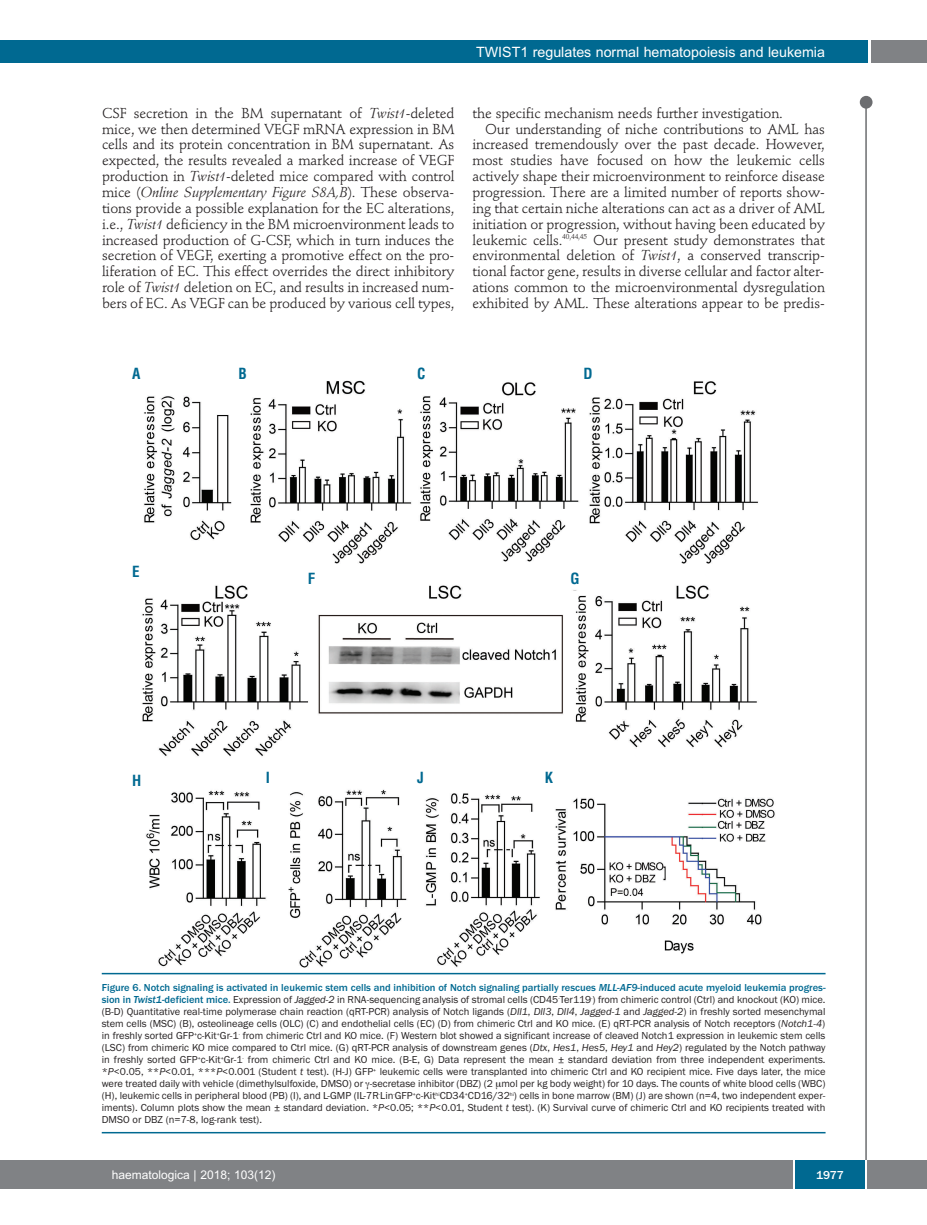
<style>
.page{position:relative;width:927px;height:1225px;background:#fff}
.page>*{position:absolute;margin:0;border:0;box-sizing:border-box;transform-origin:0 0}
.t1{font:700 condensed 15px "Helvetica";color:#006991}
.t2{font:14.25px/15.9px "Stempel Schneidler";letter-spacing:-.01em;color:#231f20;text-align:justify}
.t3{font:14.25px "Arial";color:#fff}
.t4{font:12px "Arial";color:#fff}
.t5{font:500 12px "Franklin Gothic";color:#fff}
.t6{font:10.5px/12px "Franklin Gothic";color:#231f20;text-align:justify}
.s1{font-style:italic}
.s2{font-weight:500;color:#006991}
.s3{font-weight:500;font-style:italic;color:#006991}
</style>
<div class="page">
<div style="left:860px;top:96px;width:12px;height:13px;background:#6c6d70;border-radius:50%"></div>
<hr style="left:865px;top:98px;width:2px;height:1062px;background:#6c6d70">
<div style="left:871px;top:40px;width:56px;height:22px;background:#808285"></div>
<div style="left:18px;top:40px;width:849px;height:22px;background:#006991"></div>
<div style="left:17px;top:1160px;width:910px;height:28px;background:#808285"></div>
<div style="left:795px;top:1160px;width:70px;height:28px;background:#006991"></div>
<hr style="left:793px;top:1160px;width:2px;height:28px;background:#fff">
<hr style="left:865px;top:1160px;width:2px;height:28px;background:#fff">
<div style="left:0;top:40px;width:19px;height:22px;background:#006991"></div>
<div style="left:0;top:1160px;width:18px;height:28px;background:#808285"></div>
<img style="left:142px;top:380px;width:633px;height:588px">
<hr style="left:102px;top:973px;width:723px;height:1px;background:#006991">
<hr style="left:102px;top:1132px;width:723px;height:1px;background:#006991">
<h2 class="t3" style="left:476px;top:44px;width:350px">TWIST1 regulates normal hematopoiesis and leukemia</h2>
<p class="t2" style="left:102px;top:106px;width:354px">CSF secretion in the BM supernatant of <span class="s1">Twist1</span>-deleted mice, we then determined VEGF mRNA expression in BM cells and its protein concentration in BM supernatant. As expected, the results revealed a marked increase of VEGF production in <span class="s1">Twist1</span>-deleted mice compared with control mice (<span class="s1">Online Supplementary Figure S8A,B</span>). These observa&shy;tions provide a possible explanation for the EC alterations, i.e., <span class="s1">Twist1</span> deficiency in the BM microenvironment leads to increased production of G-CSF, which in turn induces the secretion of VEGF, exerting a promotive effect on the pro&shy;liferation of EC. This effect overrides the direct inhibitory role of <span class="s1">Twist1</span> deletion on EC, and results in increased num&shy;bers of EC. As VEGF can be produced by various cell types,</p>
<h2 class="t2" style="left:472px;top:106px;width:312px">the specific mechanism needs further investigation.</h2>
<h2 class="t2" style="left:485px;top:122px;width:341px">Our understanding of niche contributions to AML has</h2>
<h2 class="t2" style="left:472px;top:138px;width:354px">increased tremendously over the past decade. However,</h2>
<h2 class="t2" style="left:472px;top:154px;width:354px">most studies have focused on how the leukemic cells</h2>
<h2 class="t2" style="left:472px;top:170px;width:354px">actively shape their microenvironment to reinforce disease</h2>
<h2 class="t2" style="left:472px;top:186px;width:354px">progression. There are a limited number of reports show-</h2>
<h2 class="t2" style="left:472px;top:201px;width:354px">ing that certain niche alterations can act as a driver of AML</h2>
<h2 class="t2" style="left:472px;top:217px;width:354px">initiation or progression, without having been educated by</h2>
<h2 class="t2" style="left:472px;top:233px;width:354px">leukemic cells.<sup>40,44,45</sup> Our present study demonstrates that</h2>
<h2 class="t2" style="left:472px;top:249px;width:354px">environmental deletion of <span class="s1">Twist1</span>, a conserved transcrip-</h2>
<h2 class="t2" style="left:472px;top:265px;width:353px">tional factor gene, results in diverse cellular and factor alter-</h2>
<h2 class="t2" style="left:472px;top:281px;width:354px">ations common to the microenvironmental dysregulation</h2>
<h2 class="t2" style="left:472px;top:296px;width:354px">exhibited by AML. These alterations appear to be predis-</h2>
<h1 class="t1" style="left:132px;top:365px;width:10px">A</h1>
<h1 class="t1" style="left:239px;top:365px;width:10px">B</h1>
<h1 class="t1" style="left:417px;top:365px;width:10px">C</h1>
<h1 class="t1" style="left:583px;top:365px;width:11px">D</h1>
<h1 class="t1" style="left:132px;top:563px;width:9px">E</h1>
<h1 class="t1" style="left:308px;top:569px;width:9px">F</h1>
<h1 class="t1" style="left:571px;top:569px;width:11px">G</h1>
<h1 class="t1" style="left:132px;top:772px;width:11px">H</h1>
<h1 class="t1" style="left:266px;top:768px;width:6px">I</h1>
<h1 class="t1" style="left:417px;top:768px;width:8px">J</h1>
<h1 class="t1" style="left:545px;top:768px;width:10px">K</h1>
<p class="t6" style="left:102px;top:981px;width:725px"><span class="s2">Figure 6. Notch signaling is activated in leukemic stem cells and inhibition of Notch signaling partially rescues</span> <span class="s3">MLL-AF9</span><span class="s2">-induced acute myeloid leukemia progres&shy;sion in</span> <span class="s3">Twist1</span><span class="s2">-deficient mice.</span> Expression of <span class="s1">Jagged-2</span> in RNA-sequencing analysis of stromal cells (CD45<sup>-</sup>Ter119<sup>-</sup>) from chimeric control (Ctrl) and knockout (KO) mice. (B-D) Quantitative real-time polymerase chain reaction (qRT-PCR) analysis of Notch ligands (<span class="s1">Dll1</span>, <span class="s1">Dll3</span>, <span class="s1">Dll4</span>, <span class="s1">Jagged-1</span> and <span class="s1">Jagged-2</span>) in freshly sorted mesenchymal stem cells (MSC) (B), osteolineage cells (OLC) (C) and endothelial cells (EC) (D) from chimeric Ctrl and KO mice. (E) qRT-PCR analysis of Notch receptors (<span class="s1">Notch1-4</span>) in freshly sorted GFP<sup>+</sup>c-Kit<sup>+</sup>Gr-1<sup>-</sup> from chimeric Ctrl and KO mice. (F) Western blot showed a significant increase of cleaved Notch1 expression in leukemic stem cells (LSC) from chimeric KO mice compared to Ctrl mice. (G) qRT-PCR analysis of downstream genes (<span class="s1">Dtx</span>, <span class="s1">Hes1</span>, <span class="s1">Hes5</span>, <span class="s1">Hey1</span> and <span class="s1">Hey2</span>) regulated by the Notch pathway in freshly sorted GFP<sup>+</sup>c-Kit<sup>+</sup>Gr-1<sup>-</sup> from chimeric Ctrl and KO mice. (B-E, G) Data represent the mean ± standard deviation from three independent experiments. *<span class="s1">P</span>&lt;0.05, **<span class="s1">P</span>&lt;0.01, ***<span class="s1">P</span>&lt;0.001 (Student <span class="s1">t</span> test). (H-J) GFP<sup>+</sup> leukemic cells were transplanted into chimeric Ctrl and KO recipient mice. Five days later, the mice were treated daily with vehicle (dimethylsulfoxide, DMSO) or -secretase inhibitor (DBZ) (2 mol per kg body weight) for 10 days. The counts of white blood cells (WBC) (H), leukemic cells in peripheral blood (PB) (I), and L-GMP (IL-7R<sup>-</sup>Lin<sup>-</sup>GFP<sup>+</sup>c-Kit<sup>hi</sup>CD34<sup>+</sup>CD16/32<sup>hi</sup>) cells in bone marrow (BM) (J) are shown (n=4, two independent exper&shy;iments). Column plots show the mean ± standard deviation. *<span class="s1">P</span>&lt;0.05; **<span class="s1">P</span>&lt;0.01, Student <span class="s1">t</span> test). (K) Survival curve of chimeric Ctrl and KO recipients treated with DMSO or DBZ (n=7-8, log-rank test).</p>
<p class="t4" style="left:112px;top:1167px;width:165px">haematologica | 2018; 103(12)</p>
<p class="t5" style="left:816px;top:1167px;width:29px">1977</p>
</div>
